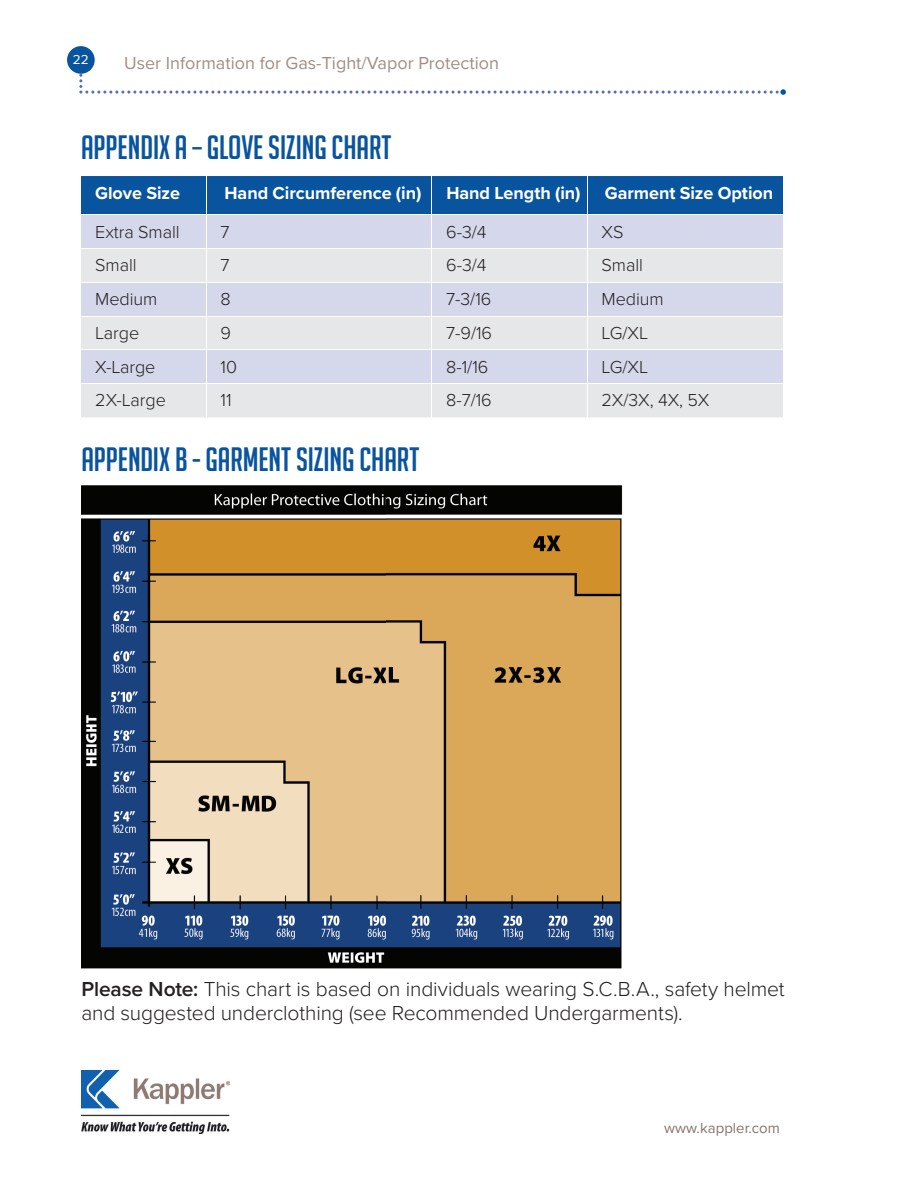
<style>
.page{position:relative;width:918px;height:1188px;background:#fff}
.page>*{position:absolute;margin:0;border:0;box-sizing:border-box;transform-origin:0 0}
.t1{font:33px "Big Noodle Titling";color:#09549e}
.t2{font:300 21px/24px "Proxima Nova";letter-spacing:-.005em;color:#231f20}
.t3{font:300 18px "Proxima Nova";letter-spacing:-.005em;color:#231f20}
.t4{font:700 18px "Proxima Nova";letter-spacing:-.005em;color:#fff}
.t5{font:18px "Proxima Nova";color:#9f8e86}
.t6{font:15px "Proxima Nova";color:#88746b}
.t7{font:13.5px "Proxima Nova";color:#fff}
.s1{font-weight:600}
</style>
<div class="page">
<div style="left:67px;top:46px;width:28px;height:28px;background:#09549e;border-radius:50%"></div>
<svg style="left:79px;top:74px;width:707px;height:21px"></svg>
<img style="left:81px;top:1070px;width:149px;height:63px">
<div style="left:81px;top:176px;width:702px;height:38px;background:#09549e"></div>
<div style="left:81px;top:216px;width:702px;height:32px;background:#d5d8eb"></div>
<svg style="left:81px;top:249px;width:702px;height:168px;background:#dfe1e9"></svg>
<hr style="left:206px;top:176px;width:1px;height:39px;background:#fff">
<hr style="left:432px;top:176px;width:1px;height:39px;background:#fff">
<hr style="left:587px;top:176px;width:1px;height:39px;background:#fff">
<hr style="left:206px;top:215px;width:1px;height:33px;background:#fff">
<hr style="left:432px;top:215px;width:1px;height:33px;background:#fff">
<hr style="left:587px;top:215px;width:1px;height:33px;background:#fff">
<hr style="left:206px;top:249px;width:1px;height:33px;background:#fff">
<hr style="left:432px;top:249px;width:1px;height:33px;background:#fff">
<hr style="left:587px;top:249px;width:1px;height:33px;background:#fff">
<hr style="left:81px;top:282px;width:125px;height:1px;background:#fff">
<hr style="left:206px;top:282px;width:226px;height:1px;background:#fff">
<hr style="left:206px;top:283px;width:1px;height:33px;background:#fff">
<hr style="left:432px;top:282px;width:155px;height:1px;background:#fff">
<hr style="left:432px;top:283px;width:1px;height:33px;background:#fff">
<hr style="left:587px;top:282px;width:196px;height:1px;background:#fff">
<hr style="left:587px;top:283px;width:1px;height:33px;background:#fff">
<hr style="left:81px;top:316px;width:125px;height:1px;background:#fff">
<hr style="left:206px;top:316px;width:226px;height:1px;background:#fff">
<hr style="left:206px;top:317px;width:1px;height:33px;background:#fff">
<hr style="left:432px;top:316px;width:155px;height:1px;background:#fff">
<hr style="left:432px;top:317px;width:1px;height:33px;background:#fff">
<hr style="left:587px;top:316px;width:196px;height:1px;background:#fff">
<hr style="left:587px;top:317px;width:1px;height:33px;background:#fff">
<hr style="left:81px;top:350px;width:125px;height:1px;background:#fff">
<hr style="left:206px;top:350px;width:226px;height:1px;background:#fff">
<hr style="left:206px;top:350px;width:1px;height:33px;background:#fff">
<hr style="left:432px;top:350px;width:155px;height:1px;background:#fff">
<hr style="left:432px;top:350px;width:1px;height:33px;background:#fff">
<hr style="left:587px;top:350px;width:196px;height:1px;background:#fff">
<hr style="left:587px;top:350px;width:1px;height:33px;background:#fff">
<hr style="left:81px;top:383px;width:125px;height:1px;background:#fff">
<hr style="left:206px;top:383px;width:226px;height:1px;background:#fff">
<hr style="left:206px;top:384px;width:1px;height:33px;background:#fff">
<hr style="left:432px;top:383px;width:155px;height:1px;background:#fff">
<hr style="left:432px;top:384px;width:1px;height:33px;background:#fff">
<hr style="left:587px;top:383px;width:196px;height:1px;background:#fff">
<hr style="left:587px;top:384px;width:1px;height:33px;background:#fff">
<img style="left:81px;top:486px;width:542px;height:483px">
<p class="t7" style="left:73px;top:50px;width:17px">22</p>
<p class="t5" style="left:124px;top:49px;width:376px">User Information for Gas-Tight/Vapor Protection</p>
<h1 class="t1" style="left:81px;top:129px;width:312px">APPENDIX A – GLOVE SIZING CHART</h1>
<p class="t4" style="left:95px;top:179px;width:86px">Glove Size</p>
<p class="t4" style="left:225px;top:179px;width:198px">Hand Circumference (in)</p>
<p class="t4" style="left:446px;top:179px;width:136px">Hand Length (in)</p>
<p class="t4" style="left:605px;top:179px;width:170px">Garment Size Option</p>
<p class="t3" style="left:95px;top:218px;width:86px">Extra Small</p>
<p class="t3" style="left:221px;top:218px;width:11px">7</p>
<p class="t3" style="left:446px;top:218px;width:42px">6-3/4</p>
<p class="t3" style="left:602px;top:218px;width:24px">XS</p>
<p class="t3" style="left:95px;top:252px;width:43px">Small</p>
<p class="t3" style="left:221px;top:252px;width:11px">7</p>
<p class="t3" style="left:446px;top:252px;width:42px">6-3/4</p>
<p class="t3" style="left:602px;top:252px;width:43px">Small</p>
<p class="t3" style="left:95px;top:286px;width:64px">Medium</p>
<p class="t3" style="left:221px;top:286px;width:12px">8</p>
<p class="t3" style="left:446px;top:286px;width:47px">7-3/16</p>
<p class="t3" style="left:602px;top:286px;width:64px">Medium</p>
<p class="t3" style="left:95px;top:319px;width:46px">Large</p>
<p class="t3" style="left:221px;top:319px;width:12px">9</p>
<p class="t3" style="left:446px;top:319px;width:47px">7-9/16</p>
<p class="t3" style="left:602px;top:319px;width:48px">LG/XL</p>
<p class="t3" style="left:95px;top:353px;width:62px">X-Large</p>
<p class="t3" style="left:221px;top:353px;width:18px">10</p>
<p class="t3" style="left:446px;top:353px;width:44px">8-1/16</p>
<p class="t3" style="left:602px;top:353px;width:48px">LG/XL</p>
<p class="t3" style="left:95px;top:387px;width:72px">2X-Large</p>
<p class="t3" style="left:221px;top:387px;width:13px">11</p>
<p class="t3" style="left:446px;top:387px;width:47px">8-7/16</p>
<p class="t3" style="left:602px;top:387px;width:110px">2X/3X, 4X, 5X</p>
<h1 class="t1" style="left:81px;top:441px;width:339px">APPENDIX B - GARMENT SIZING CHART</h1>
<p class="t2" style="left:81px;top:976px;width:705px"><span class="s1">Please Note:</span> This chart is based on individuals wearing S.C.B.A., safety helmet and suggested underclothing (see Recommended Undergarments).</p>
<p class="t6" style="left:664px;top:1117px;width:117px">www.kappler.com</p>
</div>
